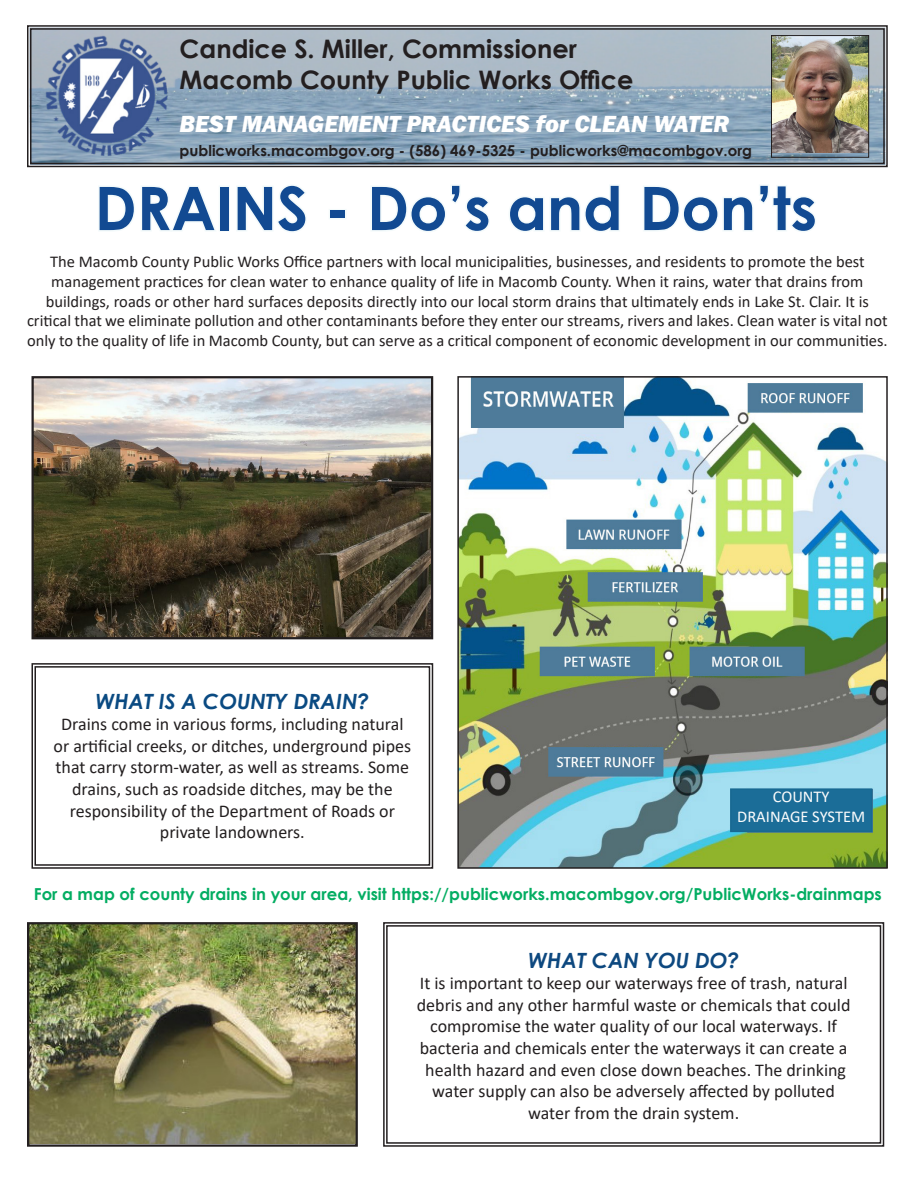
<style>
.page{position:relative;width:918px;height:1188px;background:#fff}
.page>*{position:absolute;margin:0;border:0;box-sizing:border-box;transform-origin:0 0}
.t1{font:700 60px "Century Gothic";color:#124a92}
.t2{font:700 25.5px "Century Gothic";color:#231f20}
.t3{font:italic 800 24px "Franklin Gothic";color:#fff}
.t4{font:italic 700 21px "Century Gothic";color:#0a4a82}
.t5{font:italic 700 21px "Century Gothic";color:#0d487f}
.t6{font:18px "Calibri";color:#231f20}
.t7{font:16.5px/19.8px "Calibri";color:#231f20}
.t8{font:700 16.5px "Century Gothic";color:#03ad62}
.t9{font:16.5px "Calibri";color:#fcfcfc}
.t10{font:700 15px "Century Gothic";color:#231f20}
</style>
<div class="page">
<svg style="left:27px;top:25px;width:861px;height:143px;background:#97abbb"></svg>
<div style="left:30px;top:28px;width:855px;height:136px;border:1px solid #231f20"></div>
<img style="left:773px;top:37px;width:94px;height:115px">
<div style="left:771px;top:35px;width:98px;height:123px;border:1px solid #231f20"></div>
<img style="left:44px;top:35px;width:125px;height:122px">
<svg style="left:98px;top:186px;width:118px;height:45px"></svg>
<div style="left:219px;top:185px;width:11px;height:47px;border:3px solid #f3fafb"></div>
<svg style="left:236px;top:185px;width:70px;height:47px"></svg>
<div style="left:329px;top:209px;width:18px;height:10px;border:3px solid #f3fafb"></div>
<svg style="left:371px;top:185px;width:119px;height:47px"></svg>
<svg style="left:509px;top:185px;width:111px;height:47px"></svg>
<svg style="left:643px;top:185px;width:173px;height:47px"></svg>
<svg style="left:31px;top:663px;width:403px;height:206px"></svg>
<div style="left:35px;top:666px;width:395px;height:200px;border:1px solid #231f20"></div>
<svg style="left:383px;top:922px;width:502px;height:225px"></svg>
<div style="left:386px;top:925px;width:495px;height:219px;border:1px solid #231f20"></div>
<img style="left:30px;top:925px;width:325px;height:219px">
<div style="left:27px;top:922px;width:331px;height:225px;border:2px solid #231f20"></div>
<img style="left:460px;top:379px;width:425px;height:487px">
<div style="left:457px;top:376px;width:431px;height:493px;border:2px solid #231f20"></div>
<div style="left:731px;top:789px;width:141px;height:42px;background:#1b6d98"></div>
<div style="left:730px;top:788px;width:142px;height:44px;border:2px solid #186992"></div>
<img style="left:35px;top:379px;width:395px;height:257px">
<div style="left:32px;top:376px;width:401px;height:263px;border:2px solid #231f20"></div>
<p class="t2" style="left:180px;top:29px;width:399px">Candice S. Miller, Commissioner</p>
<p class="t2" style="left:180px;top:60px;width:455px">Macomb County Public Works Office</p>
<p class="t3" style="left:180px;top:109px;width:551px">BEST MANAGEMENT PRACTICES for CLEAN WATER</p>
<p class="t10" style="left:180px;top:140px;width:574px">publicworks.macombgov.org - (586) 469-5325 - publicworks@macombgov.org</p>
<p class="t1" style="left:95px;top:163px;width:724px">DRAINS - Do’s and Don’ts</p>
<p class="t7" style="left:50px;top:251px;width:816px">The Macomb County Public Works Office partners with local municipalities, businesses, and residents to promote the best</p>
<p class="t7" style="left:51px;top:271px;width:814px">management practices for clean water to enhance quality of life in Macomb County. When it rains, water that drains from</p>
<p class="t7" style="left:46px;top:291px;width:825px">buildings, roads or other hard surfaces deposits directly into our local storm drains that ultimately ends in Lake St. Clair. It is</p>
<p class="t7" style="left:27px;top:311px;width:862px">critical that we eliminate pollution and other contaminants before they enter our streams, rivers and lakes. Clean water is vital not only to the quality of life in Macomb County, but can serve as a critical component of economic development in our communities.</p>
<p class="t4" style="left:95px;top:685px;width:275px">WHAT IS A COUNTY DRAIN?</p>
<p class="t6" style="left:61px;top:712px;width:344px">Drains come in various forms, including natural</p>
<p class="t6" style="left:54px;top:733px;width:359px">or artificial creeks, or ditches, underground pipes</p>
<p class="t6" style="left:56px;top:755px;width:355px">that carry storm-water, as well as streams. Some</p>
<p class="t6" style="left:72px;top:777px;width:322px">drains, such as roadside ditches, may be the</p>
<p class="t6" style="left:70px;top:798px;width:327px">responsibility of the Department of Roads or</p>
<p class="t6" style="left:160px;top:820px;width:146px">private landowners.</p>
<p class="t9" style="left:773px;top:785px;width:58px">COUNTY</p>
<p class="t9" style="left:737px;top:805px;width:130px">DRAINAGE SYSTEM</p>
<p class="t8" style="left:34px;top:881px;width:850px">For a map of county drains in your area, visit https://publicworks.macombgov.org/PublicWorks-drainmaps</p>
<p class="t5" style="left:528px;top:944px;width:212px">WHAT CAN YOU DO?</p>
<p class="t6" style="left:420px;top:971px;width:429px">It is important to keep our waterways free of trash, natural</p>
<p class="t6" style="left:417px;top:992px;width:435px">debris and any other harmful waste or chemicals that could</p>
<p class="t6" style="left:430px;top:1014px;width:408px">compromise the water quality of our local waterways. If</p>
<p class="t6" style="left:420px;top:1036px;width:429px">bacteria and chemicals enter the waterways it can create a</p>
<p class="t6" style="left:425px;top:1057px;width:422px">health hazard and even close down beaches. The drinking</p>
<p class="t6" style="left:432px;top:1079px;width:404px">water supply can also be adversely affected by polluted</p>
<p class="t6" style="left:528px;top:1100px;width:213px">water from the drain system.</p>
</div>
